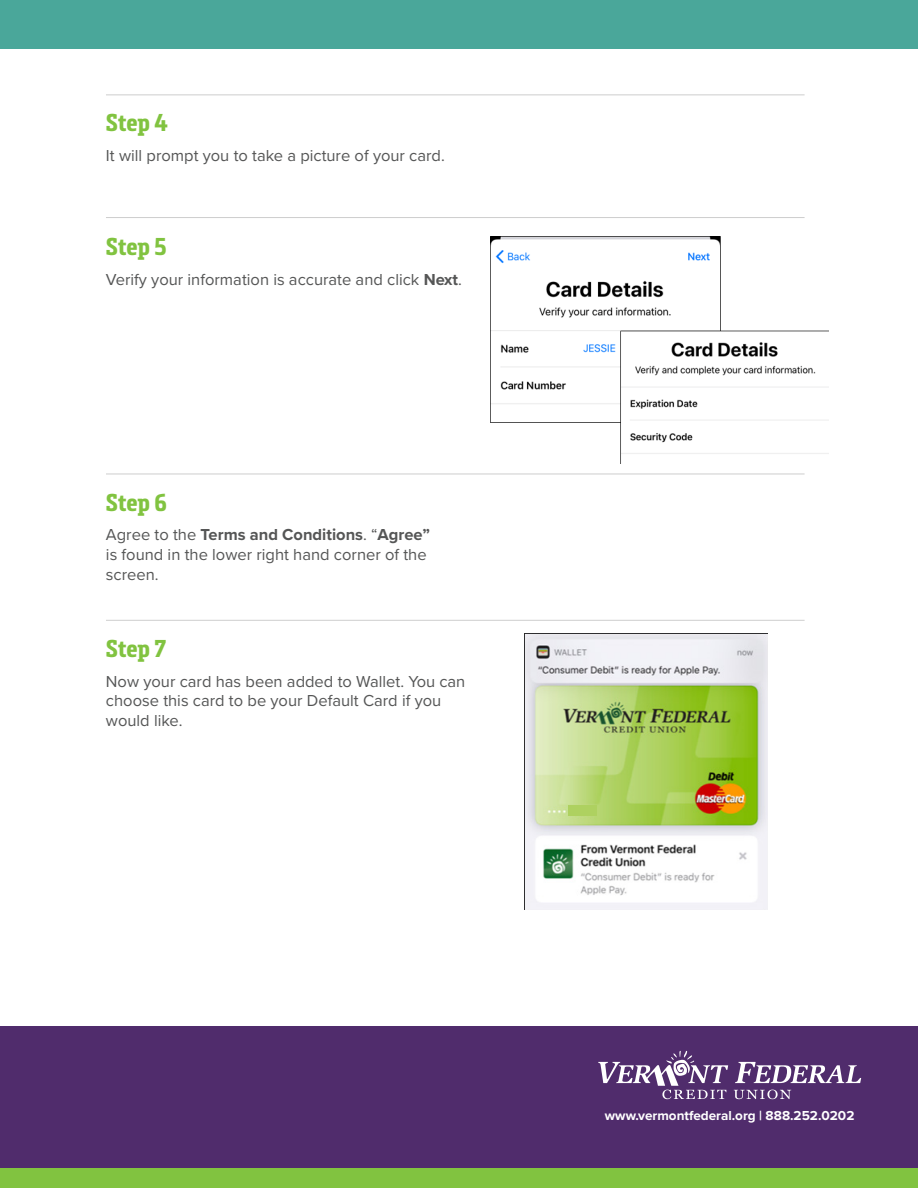
<style>
.page{position:relative;width:918px;height:1188px;background:#fff}
.page>*{position:absolute;margin:0;border:0;box-sizing:border-box;transform-origin:0 0}
.t1{font:700 24px "Metronic Slab Narrow";color:#81c340}
.t2{font:16.5px/19.8px "Proxima Nova";color:#555656}
.t3{font:700 13.5px "Proxima Nova";color:#fff}
.s1{font-weight:700}
</style>
<div class="page">
<div style="left:0;top:0;width:918px;height:48px;background:#4aa79a"></div>
<div style="left:0;top:1026px;width:918px;height:162px;background:#502c6c"></div>
<svg style="left:735px;top:1062px;width:126px;height:21px"></svg>
<svg style="left:734px;top:1090px;width:57px;height:9px"></svg>
<svg style="left:598px;top:1051px;width:130px;height:48px"></svg>
<div style="left:0;top:1169px;width:918px;height:19px;background:#81c340"></div>
<img style="left:490px;top:237px;width:339px;height:227px">
<hr style="left:106px;top:217px;width:699px;height:1px;background:#555656">
<hr style="left:106px;top:474px;width:699px;height:1px;background:#555656">
<hr style="left:106px;top:620px;width:699px;height:1px;background:#555656">
<hr style="left:106px;top:94px;width:699px;height:1px;background:#555656">
<img style="left:525px;top:633px;width:242px;height:277px">
<div style="left:568px;top:806px;width:29px;height:10px;background:#aed160"></div>
<p class="t1" style="left:106px;top:108px;width:63px">Step 4</p>
<p class="t2" style="left:106px;top:145px;width:340px">It will prompt you to take a picture of your card.</p>
<p class="t1" style="left:106px;top:232px;width:62px">Step 5</p>
<p class="t2" style="left:106px;top:269px;width:357px">Verify your information is accurate and click <span class="s1">Next</span>.</p>
<p class="t1" style="left:106px;top:488px;width:62px">Step 6</p>
<p class="t2" style="left:106px;top:524px;width:326px">Agree to the <span class="s1">Terms and Conditions</span>. “<span class="s1">Agree” </span>is found in the lower right hand corner of the screen.</p>
<p class="t1" style="left:106px;top:635px;width:62px">Step 7</p>
<p class="t2" style="left:106px;top:671px;width:361px">Now your card has been added to Wallet. You can choose this card to be your Default Card if you would like.</p>
<p class="t3" style="left:605px;top:1106px;width:251px">www.vermontfederal.org | 888.252.0202</p>
</div>
